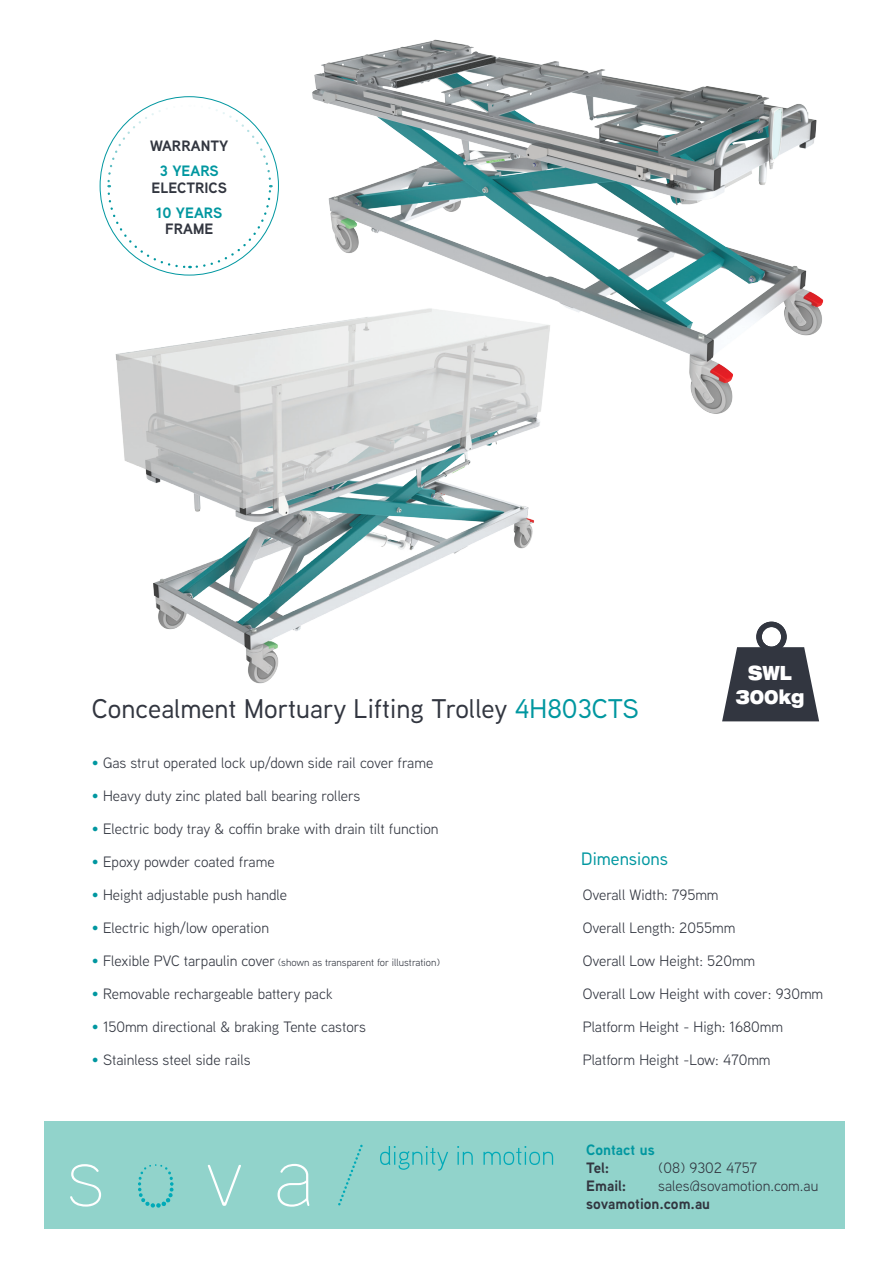
<style>
.page{position:relative;width:893px;height:1263px;background:#fff}
.page>*{position:absolute;margin:0;border:0;box-sizing:border-box;transform-origin:0 0}
.t1{font:500 27px "Aaux Next";color:#323640}
.t2{font:900 expanded 19.65px "Helvetica Neue";color:#fff;scale:.76 1}
.t3{font:500 18px "Aaux Next";color:#0097a0}
.t4{font:15px "Aaux Next";color:#323640}
.t5{font:700 15px/16.5px "Aaux Next";color:#323640;text-align:center}
.t6{font:700 15px/16.5px "Aaux Next";color:#0097a0;text-align:center}
.t7{font:10.5px "Aaux Next";color:#323640}
.s1{color:#0097a0}
.s2{color:#323640}
.s3{font-size:15px;color:#0097a0}
.s4{font-size:15px}
</style>
<div class="page">
<img style="left:312px;top:39px;width:512px;height:375px">
<img style="left:115px;top:301px;width:447px;height:383px">
<svg style="left:106px;top:103px;width:167px;height:166px"></svg>
<svg style="left:722px;top:621px;width:97px;height:100px"></svg>
<div style="left:44px;top:1121px;width:801px;height:108px;background:#91d3cb"></div>
<svg style="left:380px;top:1146px;width:68px;height:25px"></svg>
<svg style="left:457px;top:1146px;width:16px;height:19px"></svg>
<svg style="left:483px;top:1146px;width:70px;height:19px"></svg>
<svg style="left:338px;top:1145px;width:25px;height:60px"></svg>
<svg style="left:70px;top:1164px;width:31px;height:42px"></svg>
<svg style="left:138px;top:1164px;width:36px;height:43px"></svg>
<svg style="left:278px;top:1164px;width:31px;height:43px"></svg>
<svg style="left:208px;top:1165px;width:33px;height:41px"></svg>
<p class="t5" style="left:150px;top:138px;width:80px">WARRANTY</p>
<p class="t5" style="left:152px;top:163px;width:77px"><span class="s1">3 YEARS<br></span>ELECTRICS</p>
<p class="t6" style="left:156px;top:204px;width:67px">10 YEARS<br><span class="s2">FRAME</span></p>
<p class="t1" style="left:92px;top:691px;width:548px">Concealment Mortuary Lifting Trolley <span class="s1">4H803CTS</span></p>
<p class="t2" style="left:748px;top:660px;width:59px">SWL</p>
<p class="t2" style="left:735px;top:684px;width:92px">300kg</p>
<p class="t4" style="left:92px;top:752px;width:343px"><span class="s1">•</span> Gas strut operated lock up/down side rail cover frame</p>
<p class="t4" style="left:92px;top:785px;width:270px"><span class="s1">•</span> Heavy duty zinc plated ball bearing rollers</p>
<p class="t4" style="left:92px;top:818px;width:348px"><span class="s1">•</span> Electric body tray &amp; coffin brake with drain tilt function</p>
<p class="t4" style="left:92px;top:851px;width:184px"><span class="s1">•</span> Epoxy powder coated frame</p>
<p class="t4" style="left:92px;top:884px;width:197px"><span class="s1">•</span> Height adjustable push handle</p>
<p class="t4" style="left:92px;top:917px;width:179px"><span class="s1">•</span> Electric high/low operation</p>
<p class="t7" style="left:92px;top:955px;width:350px"><span class="s3">•</span> <span class="s4">Flexible PVC tarpaulin cover</span> (shown as transparent for illustration)</p>
<p class="t4" style="left:92px;top:983px;width:242px"><span class="s1">•</span> Removable rechargeable battery pack</p>
<p class="t4" style="left:92px;top:1016px;width:276px"><span class="s1">•</span> 150mm directional &amp; braking Tente castors</p>
<p class="t4" style="left:92px;top:1049px;width:160px"><span class="s1">•</span> Stainless steel side rails</p>
<p class="t3" style="left:581px;top:847px;width:88px">Dimensions</p>
<p class="t4" style="left:583px;top:884px;width:137px">Overall Width: 795mm</p>
<p class="t4" style="left:583px;top:917px;width:154px">Overall Length: 2055mm</p>
<p class="t4" style="left:583px;top:950px;width:174px">Overall Low Height: 520mm</p>
<p class="t4" style="left:583px;top:983px;width:242px">Overall Low Height with cover: 930mm</p>
<p class="t4" style="left:583px;top:1016px;width:202px">Platform Height - High: 1680mm</p>
<p class="t4" style="left:583px;top:1049px;width:189px">Platform Height -Low: 470mm</p>
<p class="t6" style="left:586px;top:1141px;width:70px">Contact us</p>
<p class="t5" style="left:586px;top:1159px;width:25px">Tel:</p>
<p class="t4" style="left:658px;top:1158px;width:101px">(08) 9302 4757</p>
<p class="t5" style="left:586px;top:1177px;width:42px">Email:</p>
<p class="t4" style="left:658px;top:1176px;width:162px">sales@sovamotion.com.au</p>
<p class="t5" style="left:586px;top:1195px;width:125px">sovamotion.com.au</p>
</div>
